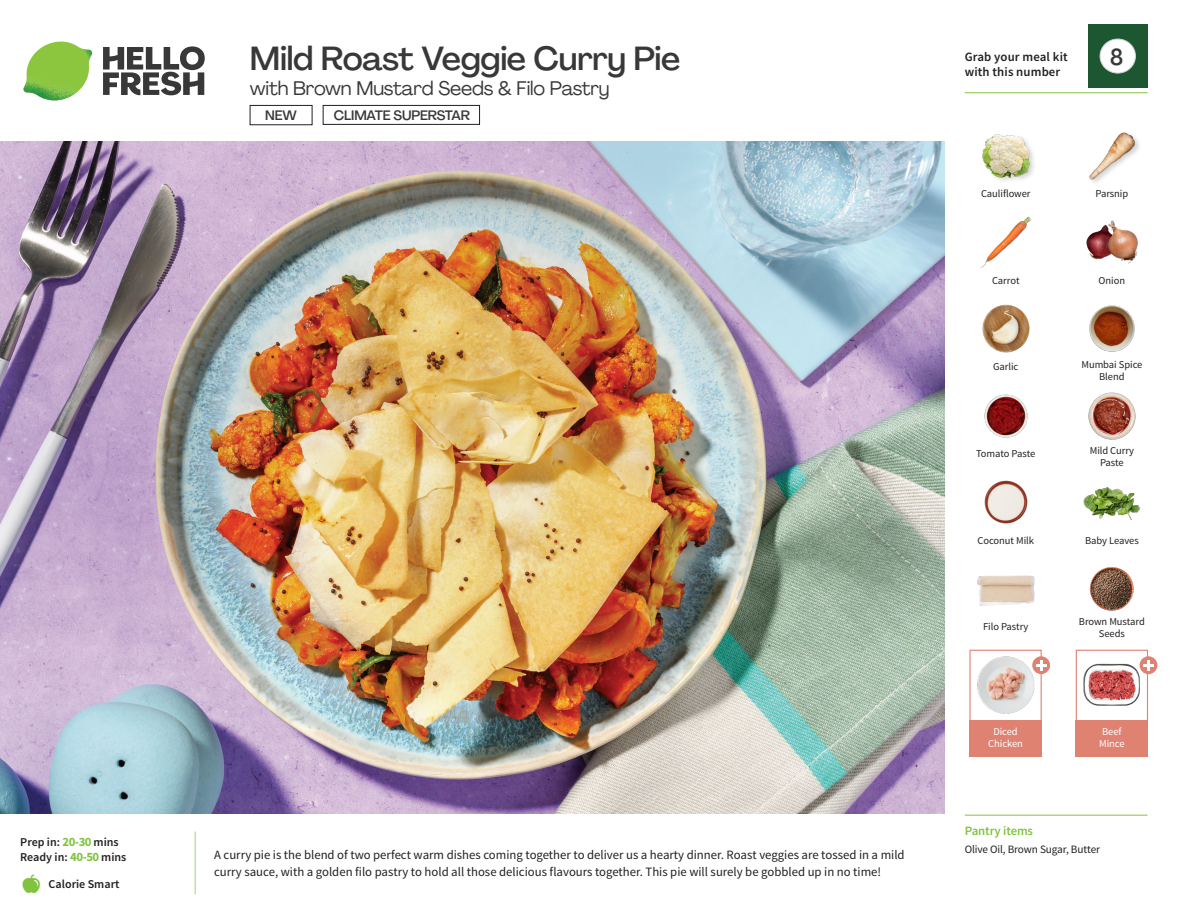
<style>
.page{position:relative;width:1188px;height:918px;background:#fff}
.page>*{position:absolute;margin:0;border:0;box-sizing:border-box;transform-origin:0 0}
._15_Titel_UK{font:500 33px "Agrandir";letter-spacing:-.015em;color:#383839}
._002_Label_Nr{font:500 22.8px "Agrandir";color:#383839;scale:.94 1}
._15_Titel_UK-2{font:19.5px "Agrandir";letter-spacing:-.01em;color:#383839}
.t1{font:500 13.5px "Agrandir";letter-spacing:-.01em;color:#383839}
.Step_6_Text_AU{font:12.75px/16.5px "Source Sans Pro";color:#231f20}
.t2{font:600 12.75px/15px "Source Sans Pro";letter-spacing:.01em;color:#231f20}
._04_Headers_Front{font:600 12.75px "Source Sans Pro";letter-spacing:-.01em;color:#81c340}
._04_Intro{font:600 12px "Source Sans Pro";color:#231f20}
._05_Pantry{font:11.25px "Source Sans Pro";letter-spacing:-.01em;color:#231f20}
._18_FRONT_ingredients{font:10.5px/12px "Source Sans Pro";letter-spacing:-.005em;color:#231f20;text-align:center}
._18_FRONT_ingredients-2{font:10.5px/12px "Source Sans Pro";letter-spacing:-.005em;color:#fff}
.s1{font-weight:700;font-size:12.75px;color:#81c340}
</style>
<div class="page">
<svg style="left:103px;top:46px;width:102px;height:49px"></svg>
<img style="left:23px;top:42px;width:69px;height:59px">
<img style="left:0;top:142px;width:945px;height:672px">
<div style="left:323px;top:105px;width:157px;height:20px;border:1px solid #231f20"></div>
<div style="left:1076px;top:650px;width:72px;height:72px;border:1px solid #df8272"></div>
<div style="left:1076px;top:720px;width:72px;height:36px;background:#df8272"></div>
<div style="left:969px;top:720px;width:73px;height:36px;background:#df8272"></div>
<img style="left:1084px;top:663px;width:55px;height:43px">
<div style="left:969px;top:650px;width:73px;height:72px;border:1px solid #df8272"></div>
<img style="left:977px;top:656px;width:57px;height:58px">
<div style="left:1032px;top:656px;width:18px;height:18px;background:#df8272;border-radius:50%"></div>
<svg style="left:1036px;top:660px;width:10px;height:11px"></svg>
<img style="left:1089px;top:305px;width:46px;height:47px">
<img style="left:1088px;top:392px;width:48px;height:48px">
<img style="left:984px;top:394px;width:44px;height:44px">
<img style="left:984px;top:480px;width:44px;height:44px">
<img style="left:1089px;top:567px;width:45px;height:44px">
<img style="left:977px;top:575px;width:57px;height:31px">
<img style="left:982px;top:304px;width:48px;height:49px">
<img style="left:980px;top:216px;width:52px;height:52px">
<img style="left:1086px;top:220px;width:52px;height:44px">
<div style="left:981px;top:133px;width:56px;height:52px;background:#231f20;opacity:.2"></div>
<img style="left:981px;top:133px;width:50px;height:48px">
<img style="left:1089px;top:132px;width:50px;height:51px">
<img style="left:1083px;top:487px;width:58px;height:33px">
<div style="left:250px;top:105px;width:62px;height:20px;border:1px solid #231f20"></div>
<div style="left:1140px;top:656px;width:17px;height:18px;background:#df8272;border-radius:50%"></div>
<svg style="left:1143px;top:660px;width:11px;height:11px"></svg>
<hr style="left:965px;top:815px;width:183px;height:1px;background:#81c340">
<hr style="left:965px;top:92px;width:183px;height:1px;background:#81c340">
<div style="left:1088px;top:24px;width:60px;height:64px;background:#1d5732"></div>
<div style="left:1100px;top:39px;width:35px;height:34px;background:#fff;border-radius:50%"></div>
<div style="left:1100px;top:39px;width:36px;height:34px;border:1px solid #d1d2d4;border-radius:50%"></div>
<p class="_04_Intro" style="left:20px;top:835px;width:100px">Prep in: <span class="s1">20-30</span> mins</p>
<p class="_04_Intro" style="left:20px;top:850px;width:108px">Ready in: <span class="s1">40-50</span> mins</p>
<p class="_04_Intro" style="left:49px;top:876px;width:72px">Calorie Smart</p>
<p class="_15_Titel_UK" style="left:250px;top:38px;width:432px">Mild Roast Veggie Curry Pie</p>
<p class="_15_Titel_UK-2" style="left:250px;top:76px;width:361px">with Brown Mustard Seeds &amp; Filo Pastry</p>
<p class="t1" style="left:265px;top:107px;width:33px">NEW</p>
<p class="t1" style="left:334px;top:107px;width:138px">CLIMATE SUPERSTAR</p>
<p class="Step_6_Text_AU" style="left:214px;top:847px;width:692px">A curry pie is the blend of two perfect warm dishes coming together to deliver us a hearty dinner. Roast veggies are tossed in a mild curry sauce, with a golden filo pastry to hold all those delicious flavours together. This pie will surely be gobbled up in no time!</p>
<p class="t2" style="left:965px;top:50px;width:104px">Grab your meal kit with this number</p>
<p class="_002_Label_Nr" style="left:1110px;top:43px;width:15px">8</p>
<p class="_18_FRONT_ingredients" style="left:981px;top:188px;width:51px">Cauliflower</p>
<p class="_18_FRONT_ingredients" style="left:1096px;top:188px;width:34px">Parsnip</p>
<p class="_18_FRONT_ingredients" style="left:992px;top:274px;width:29px">Carrot</p>
<p class="_18_FRONT_ingredients" style="left:1099px;top:274px;width:28px">Onion</p>
<p class="_18_FRONT_ingredients" style="left:993px;top:361px;width:27px">Garlic</p>
<p class="_18_FRONT_ingredients" style="left:1081px;top:358px;width:62px">Mumbai Spice<br>Blend</p>
<p class="_18_FRONT_ingredients" style="left:976px;top:448px;width:61px">Tomato Paste</p>
<p class="_18_FRONT_ingredients" style="left:1090px;top:445px;width:46px">Mild Curry<br>Paste</p>
<p class="_18_FRONT_ingredients" style="left:978px;top:534px;width:58px">Coconut Milk</p>
<p class="_18_FRONT_ingredients" style="left:1085px;top:534px;width:55px">Baby Leaves</p>
<p class="_18_FRONT_ingredients" style="left:983px;top:621px;width:47px">Filo Pastry</p>
<p class="_18_FRONT_ingredients-2" style="left:988px;top:726px;width:36px;text-align:center">Diced<br>Chicken</p>
<p class="_18_FRONT_ingredients" style="left:1079px;top:616px;width:67px">Brown Mustard<br>Seeds</p>
<p class="_18_FRONT_ingredients-2" style="left:1099px;top:726px;width:27px">Beef<br>Mince</p>
<p class="_04_Headers_Front" style="left:965px;top:822px;width:70px">Pantry items</p>
<p class="_05_Pantry" style="left:965px;top:842px;width:137px">Olive Oil, Brown Sugar, Butter</p>
</div>
